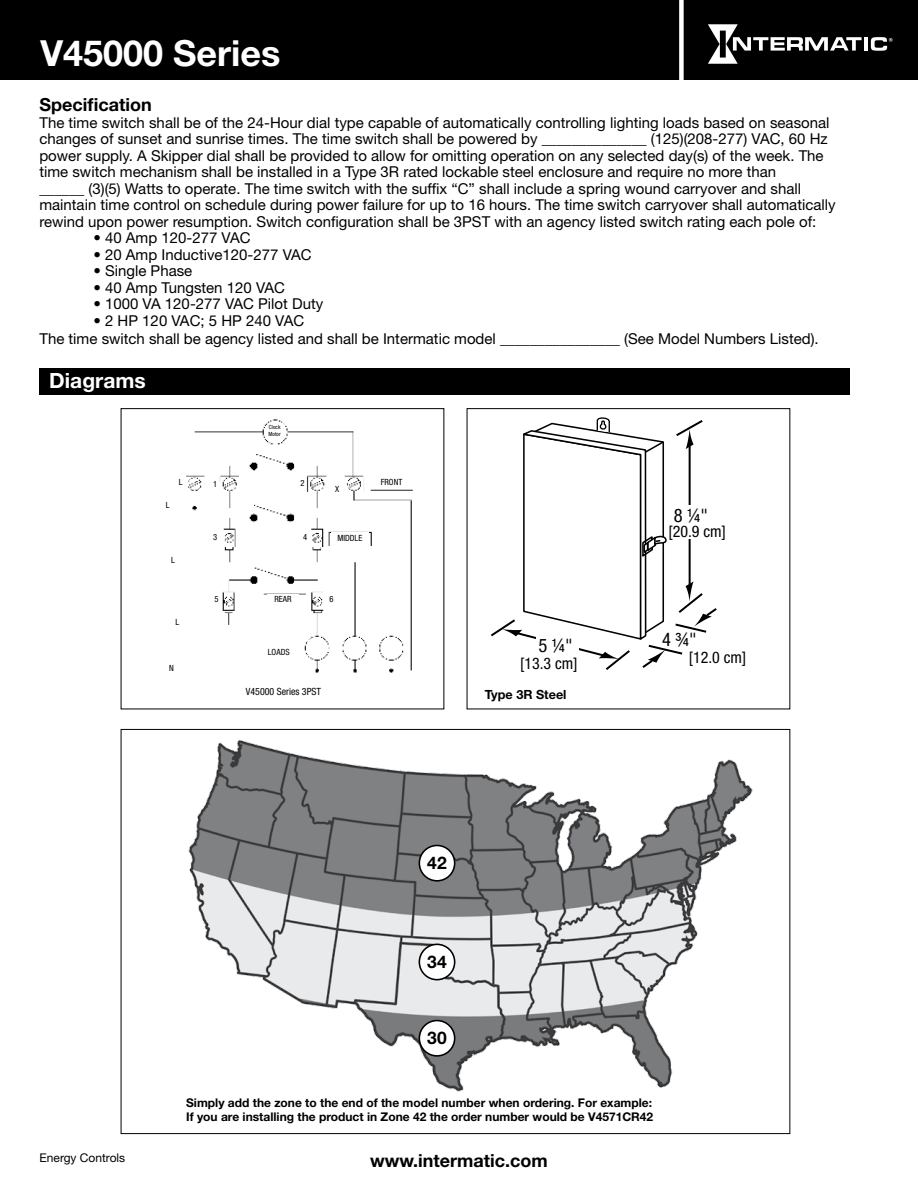
<style>
.page{position:relative;width:918px;height:1188px;background:#fff}
.page>*{position:absolute;margin:0;border:0;box-sizing:border-box;transform-origin:0 0}
.t1{font:700 36px "Helvetica Neue LT Std";color:#fff}
.t2{font:700 21px "Helvetica Neue LT Std";color:#fff}
.t3{font:condensed 18.6px "Helvetica Neue LT Std";color:#000}
.t4{font:700 18px "Helvetica Neue LT Std";color:#000}
.t5{font:700 17.4px "Helvetica Neue LT Std";color:#000}
.t6{font:condensed 15.9px "Helvetica Neue LT Std";color:#000}
.t7{font:15px/16.5px "Helvetica Neue LT Std";color:#000}
.t8{font:700 12.6px "Helvetica Neue LT Std";color:#000}
.t9{font:700 12px/14.4px "Helvetica Neue LT Std";color:#000}
.t10{font:12px "Helvetica Neue LT Std";color:#000}
.t11{font:condensed 9.9px "Helvetica Neue LT Std";color:#010101}
.t12{font:condensed 8.55px "Helvetica Neue LT Std";color:#010101}
.t13{font:condensed 5.7px/6.8px "Helvetica Neue LT Std";color:#010101}
</style>
<div class="page">
<div style="left:0;top:0;width:918px;height:80px;background:#000"></div>
<hr style="left:864px;top:37px;width:4px;height:14px;background:#fff">
<svg style="left:871px;top:37px;width:22px;height:14px"></svg>
<svg style="left:708px;top:24px;width:154px;height:40px"></svg>
<div style="left:679px;top:0;width:5px;height:82px;background:#fff"></div>
<div style="left:39px;top:369px;width:810px;height:26px;background:#000"></div>
<img style="left:186px;top:419px;width:227px;height:254px">
<div style="left:265px;top:422px;width:20px;height:20px;background:#fff;border-radius:50%"></div>
<div style="left:205px;top:532px;width:15px;height:12px;background:#fff"></div>
<div style="left:206px;top:595px;width:15px;height:13px;background:#fff"></div>
<div style="left:325px;top:594px;width:15px;height:13px;background:#fff"></div>
<div style="left:293px;top:532px;width:15px;height:12px;background:#fff"></div>
<div style="left:289px;top:483px;width:15px;height:13px;background:#fff"></div>
<div style="left:206px;top:482px;width:15px;height:13px;background:#fff"></div>
<div style="left:329px;top:482px;width:15px;height:13px;background:#fff"></div>
<div style="left:267px;top:594px;width:32px;height:11px;background:#fff"></div>
<div style="left:331px;top:532px;width:38px;height:11px;background:#fff"></div>
<div style="left:268px;top:643px;width:32px;height:11px;background:#fff"></div>
<div style="left:375px;top:477px;width:32px;height:11px;background:#fff"></div>
<svg style="left:491px;top:417px;width:226px;height:253px"></svg>
<div style="left:536px;top:635px;width:42px;height:21px;background:#fff"></div>
<div style="left:671px;top:505px;width:43px;height:33px;background:#fff"></div>
<img style="left:188px;top:739px;width:565px;height:353px">
<div style="left:419px;top:845px;width:36px;height:36px;background:#fff;border-radius:50%"></div>
<div style="left:419px;top:845px;width:36px;height:37px;border:2px solid #000;border-radius:50%"></div>
<div style="left:419px;top:944px;width:36px;height:36px;background:#fff;border-radius:50%"></div>
<div style="left:419px;top:944px;width:36px;height:36px;border:2px solid #000;border-radius:50%"></div>
<div style="left:419px;top:1021px;width:36px;height:35px;background:#fff;border-radius:50%"></div>
<div style="left:419px;top:1020px;width:36px;height:37px;border:2px solid #000;border-radius:50%"></div>
<h1 class="t1" style="left:40px;top:31px;width:242px">V45000 Series</h1>
<p class="t4" style="left:39px;top:94px;width:114px">Specification</p>
<p class="t7" style="left:39px;top:114px;width:798px">The time switch shall be of the 24-Hour dial type capable of automatically controlling lighting loads based on seasonal changes of sunset and sunrise times. The time switch shall be powered by ______________ (125)(208-277) VAC, 60 Hz power supply. A Skipper dial shall be provided to allow for omitting operation on any selected day(s) of the week. The time switch mechanism shall be installed in a Type 3R rated lockable steel enclosure and require no more than<br>______ (3)(5) Watts to operate. The time switch with the suffix “C” shall include a spring wound carryover and shall maintain time control on schedule during power failure for up to 16 hours. The time switch carryover shall automatically rewind upon power resumption. Switch configuration shall be 3PST with an agency listed switch rating each pole of:</p>
<p class="t7" style="left:93px;top:229px;width:159px">• 40 Amp 120-277 VAC</p>
<p class="t7" style="left:93px;top:246px;width:220px">• 20 Amp Inductive120-277 VAC</p>
<p class="t7" style="left:93px;top:262px;width:100px">• Single Phase</p>
<p class="t7" style="left:93px;top:279px;width:193px">• 40 Amp Tungsten 120 VAC</p>
<p class="t7" style="left:93px;top:295px;width:231px">• 1000 VA 120-277 VAC Pilot Duty</p>
<p class="t7" style="left:39px;top:311px;width:781px;line-height:18px;text-indent:54px">• 2 HP 120 VAC; 5 HP 240 VAC<br>The time switch shall be agency listed and shall be Intermatic model ________________ (See Model Numbers Listed).</p>
<h2 class="t2" style="left:49px;top:367px;width:98px">Diagrams</h2>
<p class="t12" style="left:166px;top:500px;width:5px">L</p>
<p class="t12" style="left:179px;top:477px;width:5px">L</p>
<p class="t12" style="left:171px;top:555px;width:5px">L</p>
<p class="t12" style="left:175px;top:617px;width:5px">L</p>
<p class="t12" style="left:169px;top:663px;width:6px">N</p>
<p class="t13" style="left:269px;top:424px;width:14px">Clock<br>Motor</p>
<p class="t12" style="left:213px;top:479px;width:6px">1</p>
<p class="t12" style="left:300px;top:478px;width:6px">2</p>
<p class="t12" style="left:213px;top:532px;width:6px">3</p>
<p class="t12" style="left:303px;top:532px;width:6px">4</p>
<p class="t12" style="left:335px;top:484px;width:6px">X</p>
<p class="t12" style="left:337px;top:533px;width:26px">MIDDLE</p>
<p class="t12" style="left:381px;top:477px;width:23px">FRONT</p>
<p class="t12" style="left:215px;top:594px;width:6px">5</p>
<p class="t12" style="left:329px;top:594px;width:6px">6</p>
<p class="t12" style="left:275px;top:594px;width:19px">REAR</p>
<p class="t12" style="left:268px;top:647px;width:23px">LOADS</p>
<p class="t11" style="left:246px;top:686px;width:77px">V45000 Series 3PST</p>
<p class="t3" style="left:674px;top:505px;width:36px">8 ¼"</p>
<p class="t6" style="left:669px;top:522px;width:59px">[20.9 cm]</p>
<p class="t3" style="left:538px;top:635px;width:36px">5 ¼"</p>
<p class="t3" style="left:662px;top:629px;width:36px">4 ¾"</p>
<p class="t6" style="left:520px;top:655px;width:59px">[13.3 cm]</p>
<p class="t6" style="left:689px;top:648px;width:59px">[12.0 cm]</p>
<p class="t8" style="left:485px;top:687px;width:83px">Type 3R Steel</p>
<p class="t5" style="left:427px;top:852px;width:21px">42</p>
<p class="t5" style="left:427px;top:951px;width:21px">34</p>
<p class="t5" style="left:427px;top:1027px;width:21px">30</p>
<p class="t9" style="left:186px;top:1095px;width:469px">Simply add the zone to the end of the model number when ordering. For example:<br>If you are installing the product in Zone 42 the order number would be V4571CR42</p>
<p class="t10" style="left:40px;top:1151px;width:87px">Energy Controls</p>
<p class="t4" style="left:370px;top:1150px;width:179px">www.intermatic.com</p>
</div>
